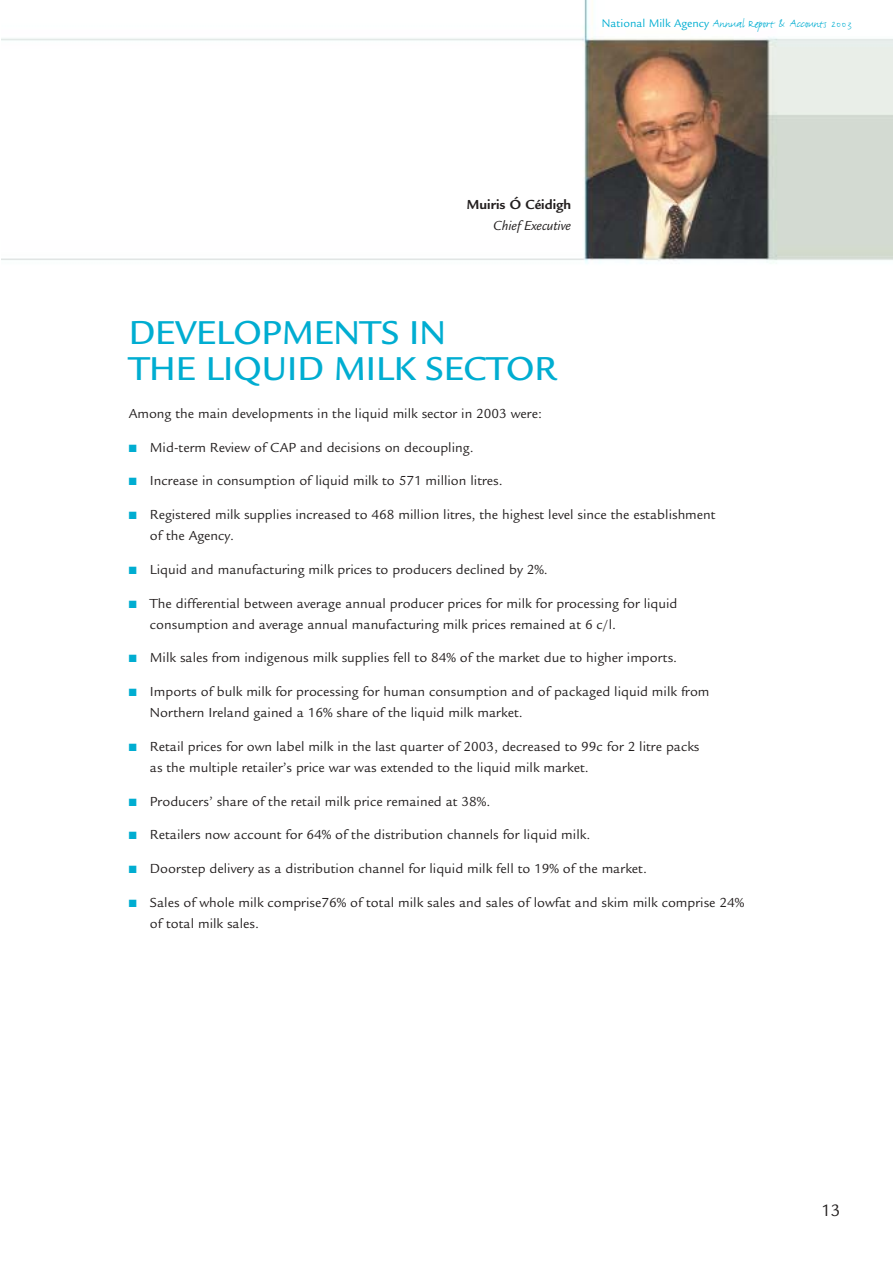
<style>
.page{position:relative;width:893px;height:1263px;background:#fff}
.page>*{position:absolute;margin:0;border:0;box-sizing:border-box;transform-origin:0 0}
.t1{font:500 36px/36px "Legacy Sans";color:#00add1}
.t2{font:18px "Legacy Sans";color:#231f1f}
.t3{font:14.25px/21px "Legacy Sans";color:#231f1f}
.t4{font:700 14.25px "Legacy Sans";color:#231f1f}
.t5{font:italic 14.25px "Legacy Sans";color:#231f1f}
.t6{font:13.5px "FF Justlefthand";color:#00add1}
.s1{font-family:"Legacy Sans";font-size:12px}
.s2{color:#00add1}
</style>
<div class="page">
<img style="left:1px;top:0;width:891px;height:264px">
<p class="t6" style="left:602px;top:19px;width:251px"><span class="s1">National Milk Agency</span> Annual Report &amp; Accounts 2003</p>
<p class="t4" style="left:467px;top:199px;width:106px">Muiris Ó Céidigh</p>
<p class="t5" style="left:493px;top:220px;width:79px">Chief Executive</p>
<h1 class="t1" style="left:129px;top:318px;width:430px">DEVELOPMENTS IN<br>THE LIQUID MILK SECTOR</h1>
<p class="t3" style="left:129px;top:404px;width:415px">Among the main developments in the liquid milk sector in 2003 were:</p>
<p class="t3" style="left:129px;top:438px;width:346px"><span class="s2">■</span> Mid-term Review of CAP and decisions on decoupling.</p>
<p class="t3" style="left:129px;top:472px;width:375px"><span class="s2">■</span> Increase in consumption of liquid milk to 571 million litres.</p>
<p class="t3" style="left:150px;top:505px;width:567px;text-indent:-21px"><span class="s2">■</span> Registered milk supplies increased to 468 million litres, the highest level since the establishment of the Agency.</p>
<p class="t3" style="left:129px;top:560px;width:420px"><span class="s2">■</span> Liquid and manufacturing milk prices to producers declined by 2%.</p>
<p class="t3" style="left:150px;top:594px;width:529px;text-indent:-21px"><span class="s2">■</span> The differential between average annual producer prices for milk for processing for liquid consumption and average annual manufacturing milk prices remained at 6 c/l.</p>
<p class="t3" style="left:129px;top:649px;width:550px"><span class="s2">■</span> Milk sales from indigenous milk supplies fell to 84% of the market due to higher imports.</p>
<p class="t3" style="left:150px;top:683px;width:561px;text-indent:-21px"><span class="s2">■</span> Imports of bulk milk for processing for human consumption and of packaged liquid milk from<br>Northern Ireland gained a 16% share of the liquid milk market.</p>
<p class="t3" style="left:150px;top:737px;width:551px;text-indent:-21px"><span class="s2">■</span> Retail prices for own label milk in the last quarter of 2003, decreased to 99c for 2 litre packs as the multiple retailer’s price war was extended to the liquid milk market.</p>
<p class="t3" style="left:129px;top:792px;width:363px"><span class="s2">■</span> Producers’ share of the retail milk price remained at 38%.</p>
<p class="t3" style="left:129px;top:826px;width:463px"><span class="s2">■</span> Retailers now account for 64% of the distribution channels for liquid milk.</p>
<p class="t3" style="left:129px;top:860px;width:520px"><span class="s2">■</span> Doorstep delivery as a distribution channel for liquid milk fell to 19% of the market.</p>
<p class="t3" style="left:150px;top:893px;width:595px;text-indent:-21px"><span class="s2">■</span> Sales of whole milk comprise76% of total milk sales and sales of lowfat and skim milk comprise 24% of total milk sales.</p>
<p class="t2" style="left:821px;top:1203px;width:21px">13</p>
</div>
